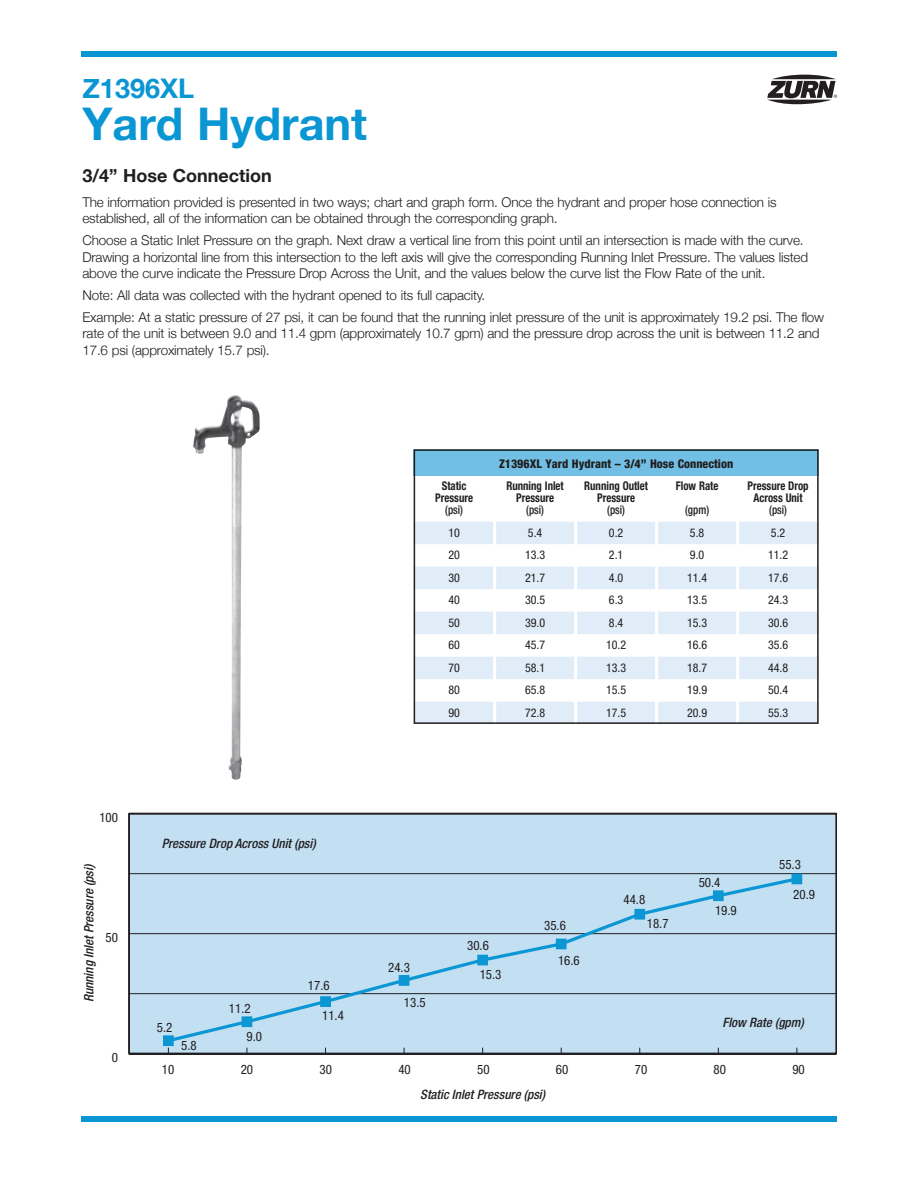
<style>
.page{position:relative;width:918px;height:1188px;background:#fff}
.page>*{position:absolute;margin:0;border:0;box-sizing:border-box;transform-origin:0 0}
.t1{font:700 45px "Helvetica Neue";color:#0a96d3}
.t2{font:700 27px "Helvetica Neue";color:#0a96d3}
.t3{font:700 18px "Helvetica Neue";color:#201e1e}
.t4{font:300 13.5px/16.2px "Helvetica Neue";letter-spacing:-.015em;color:#201e1e}
.t5{font:condensed 12.9px "Helvetica Neue";color:#221e1f}
.t6{font:italic 500 condensed 12.9px "Helvetica Neue";color:#221e1f}
.t7{font:condensed 12px "Helvetica Neue";color:#201e1e}
.t8{font:700 condensed 12px "Helvetica Neue";color:#201e1e;scale:.9 1}
.t9{font:800 condensed 12px "Helvetica Neue";color:#201e1e}
.t10{font:500 condensed 12px "Helvetica Neue";color:#201e1e;scale:.9 1}
</style>
<div class="page">
<div style="left:81px;top:1116px;width:756px;height:6px;background:#0a96d3"></div>
<div style="left:81px;top:51px;width:756px;height:6px;background:#0a96d3"></div>
<div style="left:414px;top:449px;width:405px;height:27px;background:#72bfe5"></div>
<div style="left:414px;top:522px;width:405px;height:22px;background:#e0edf9"></div>
<div style="left:414px;top:567px;width:405px;height:22px;background:#e0edf9"></div>
<div style="left:414px;top:612px;width:405px;height:22px;background:#e0edf9"></div>
<div style="left:414px;top:657px;width:405px;height:22px;background:#e0edf9"></div>
<div style="left:414px;top:702px;width:405px;height:22px;background:#e0edf9"></div>
<hr style="left:493px;top:479px;width:3px;height:249px;background:#fff">
<hr style="left:574px;top:479px;width:3px;height:249px;background:#fff">
<hr style="left:655px;top:479px;width:3px;height:249px;background:#fff">
<hr style="left:736px;top:479px;width:3px;height:249px;background:#fff">
<div style="left:414px;top:449px;width:405px;height:275px;border:2px solid #201e1e"></div>
<img style="left:193px;top:395px;width:67px;height:385px">
<div style="left:128px;top:812px;width:709px;height:243px;background:#c3e0f3"></div>
<hr style="left:128px;top:814px;width:2px;height:240px;background:#231f20">
<hr style="left:129px;top:1053px;width:707px;height:1px;background:#231f20">
<hr style="left:129px;top:933px;width:707px;height:1px;background:#231f20">
<hr style="left:129px;top:813px;width:707px;height:1px;background:#231f20">
<hr style="left:129px;top:993px;width:707px;height:1px;background:#231f20">
<hr style="left:129px;top:873px;width:707px;height:1px;background:#231f20">
<div style="left:164px;top:875px;width:637px;height:178px;background:#c3e0f3"></div>
<div style="left:164px;top:1036px;width:9px;height:10px;background:#0c97d4"></div>
<div style="left:163px;top:1035px;width:11px;height:11px;border:1px solid #0c97d4"></div>
<div style="left:242px;top:1017px;width:10px;height:10px;background:#0c97d4"></div>
<div style="left:242px;top:1016px;width:10px;height:11px;border:1px solid #0c97d4"></div>
<div style="left:321px;top:997px;width:9px;height:9px;background:#0c97d4"></div>
<div style="left:320px;top:996px;width:11px;height:11px;border:1px solid #0c97d4"></div>
<div style="left:399px;top:976px;width:10px;height:9px;background:#0c97d4"></div>
<div style="left:399px;top:975px;width:10px;height:11px;border:1px solid #0c97d4"></div>
<div style="left:478px;top:955px;width:10px;height:10px;background:#0c97d4"></div>
<div style="left:477px;top:955px;width:11px;height:10px;border:1px solid #0c97d4"></div>
<div style="left:556px;top:939px;width:10px;height:10px;background:#0c97d4"></div>
<div style="left:635px;top:909px;width:10px;height:10px;background:#0c97d4"></div>
<div style="left:634px;top:909px;width:11px;height:10px;border:1px solid #0c97d4"></div>
<div style="left:713px;top:891px;width:10px;height:10px;background:#0c97d4"></div>
<div style="left:713px;top:890px;width:11px;height:11px;border:1px solid #0c97d4"></div>
<div style="left:792px;top:874px;width:10px;height:10px;background:#0c97d4"></div>
<svg style="left:767px;top:75px;width:70px;height:29px"></svg>
<h2 class="t2" style="left:83px;top:71px;width:113px">Z1396XL</h2>
<h1 class="t1" style="left:83px;top:96px;width:286px">Yard Hydrant</h1>
<h3 class="t3" style="left:83px;top:164px;width:191px">3/4” Hose Connection</h3>
<p class="t4" style="left:83px;top:194px;width:695px">The information provided is presented in two ways; chart and graph form. Once the hydrant and proper hose connection is established, all of the information can be obtained through the corresponding graph.</p>
<p class="t4" style="left:83px;top:232px;width:727px">Choose a Static Inlet Pressure on the graph. Next draw a vertical line from this point until an intersection is made with the curve.<br>Drawing a horizontal line from this intersection to the left axis will give the corresponding Running Inlet Pressure. The values listed above the curve indicate the Pressure Drop Across the Unit, and the values below the curve list the Flow Rate of the unit.</p>
<p class="t4" style="left:83px;top:284px;width:743px;line-height:22.2px">Note: All data was collected with the hydrant opened to its full capacity.<br>Example: At a static pressure of 27 psi, it can be found that the running inlet pressure of the unit is approximately 19.2 psi. The flow</p>
<p class="t4" style="left:83px;top:325px;width:739px">rate of the unit is between 9.0 and 11.4 gpm (approximately 10.7 gpm) and the pressure drop across the unit is between 11.2 and<br>17.6 psi (approximately 15.7 psi).</p>
<p class="t9" style="left:499px;top:460px;width:236px">Z1396XL Yard Hydrant – 3/4” Hose Connection</p>
<p class="t5" style="left:99px;top:813px;width:20px">100</p>
<p class="t6" style="left:84px;top:1002px;width:139px;rotate:-90deg">Running Inlet Pressure (psi)</p>
<p class="t5" style="left:106px;top:933px;width:14px">50</p>
<p class="t5" style="left:112px;top:1053px;width:8px">0</p>
<p class="t8" style="left:442px;top:482px;width:29px">Static</p>
<p class="t8" style="left:506px;top:482px;width:65px">Running Inlet</p>
<p class="t8" style="left:584px;top:482px;width:72px">Running Outlet</p>
<p class="t8" style="left:676px;top:482px;width:49px">Flow Rate</p>
<p class="t8" style="left:748px;top:482px;width:69px">Pressure Drop</p>
<p class="t8" style="left:435px;top:494px;width:43px">Pressure</p>
<p class="t8" style="left:516px;top:494px;width:43px">Pressure</p>
<p class="t8" style="left:597px;top:494px;width:43px">Pressure</p>
<p class="t8" style="left:754px;top:494px;width:56px">Across Unit</p>
<p class="t10" style="left:445px;top:506px;width:21px">(psi)</p>
<p class="t10" style="left:526px;top:506px;width:21px">(psi)</p>
<p class="t10" style="left:607px;top:506px;width:21px">(psi)</p>
<p class="t10" style="left:685px;top:506px;width:28px">(gpm)</p>
<p class="t10" style="left:769px;top:506px;width:21px">(psi)</p>
<p class="t7" style="left:448px;top:528px;width:13px">10</p>
<p class="t7" style="left:528px;top:528px;width:16px">5.4</p>
<p class="t7" style="left:609px;top:528px;width:16px">0.2</p>
<p class="t7" style="left:690px;top:528px;width:16px">5.8</p>
<p class="t7" style="left:771px;top:528px;width:16px">5.2</p>
<p class="t7" style="left:448px;top:551px;width:13px">20</p>
<p class="t7" style="left:525px;top:551px;width:22px">13.3</p>
<p class="t7" style="left:609px;top:551px;width:16px">2.1</p>
<p class="t7" style="left:690px;top:551px;width:16px">9.0</p>
<p class="t7" style="left:768px;top:551px;width:22px">11.2</p>
<p class="t7" style="left:448px;top:573px;width:13px">30</p>
<p class="t7" style="left:525px;top:573px;width:22px">21.7</p>
<p class="t7" style="left:609px;top:573px;width:16px">4.0</p>
<p class="t7" style="left:687px;top:573px;width:22px">11.4</p>
<p class="t7" style="left:768px;top:573px;width:22px">17.6</p>
<p class="t7" style="left:448px;top:596px;width:13px">40</p>
<p class="t7" style="left:525px;top:596px;width:22px">30.5</p>
<p class="t7" style="left:609px;top:596px;width:16px">6.3</p>
<p class="t7" style="left:687px;top:596px;width:22px">13.5</p>
<p class="t7" style="left:768px;top:596px;width:22px">24.3</p>
<p class="t7" style="left:448px;top:618px;width:13px">50</p>
<p class="t7" style="left:525px;top:618px;width:22px">39.0</p>
<p class="t7" style="left:609px;top:618px;width:16px">8.4</p>
<p class="t7" style="left:687px;top:618px;width:22px">15.3</p>
<p class="t7" style="left:768px;top:618px;width:22px">30.6</p>
<p class="t7" style="left:448px;top:641px;width:13px">60</p>
<p class="t7" style="left:525px;top:641px;width:22px">45.7</p>
<p class="t7" style="left:606px;top:641px;width:22px">10.2</p>
<p class="t7" style="left:687px;top:641px;width:22px">16.6</p>
<p class="t7" style="left:768px;top:641px;width:22px">35.6</p>
<p class="t7" style="left:448px;top:663px;width:13px">70</p>
<p class="t7" style="left:525px;top:663px;width:22px">58.1</p>
<p class="t7" style="left:606px;top:663px;width:22px">13.3</p>
<p class="t7" style="left:687px;top:663px;width:22px">18.7</p>
<p class="t7" style="left:768px;top:663px;width:22px">44.8</p>
<p class="t7" style="left:448px;top:686px;width:13px">80</p>
<p class="t7" style="left:525px;top:686px;width:22px">65.8</p>
<p class="t7" style="left:606px;top:686px;width:22px">15.5</p>
<p class="t7" style="left:687px;top:686px;width:22px">19.9</p>
<p class="t7" style="left:768px;top:686px;width:22px">50.4</p>
<p class="t7" style="left:448px;top:708px;width:13px">90</p>
<p class="t7" style="left:525px;top:708px;width:22px">72.8</p>
<p class="t7" style="left:606px;top:708px;width:22px">17.5</p>
<p class="t7" style="left:687px;top:708px;width:22px">20.9</p>
<p class="t7" style="left:768px;top:708px;width:22px">55.3</p>
<p class="t6" style="left:162px;top:839px;width:156px">Pressure Drop Across Unit (psi)</p>
<p class="t5" style="left:157px;top:1023px;width:17px">5.2</p>
<p class="t5" style="left:181px;top:1040px;width:17px">5.8</p>
<p class="t5" style="left:229px;top:1004px;width:23px">11.2</p>
<p class="t5" style="left:246px;top:1032px;width:17px">9.0</p>
<p class="t5" style="left:308px;top:981px;width:23px">17.6</p>
<p class="t5" style="left:322px;top:1011px;width:23px">11.4</p>
<p class="t5" style="left:388px;top:962px;width:23px">24.3</p>
<p class="t5" style="left:404px;top:997px;width:23px">13.5</p>
<p class="t5" style="left:467px;top:940px;width:23px">30.6</p>
<p class="t5" style="left:480px;top:970px;width:23px">15.3</p>
<p class="t5" style="left:544px;top:921px;width:23px">35.6</p>
<p class="t5" style="left:558px;top:956px;width:23px">16.6</p>
<p class="t5" style="left:624px;top:895px;width:23px">44.8</p>
<p class="t5" style="left:647px;top:918px;width:23px">18.7</p>
<p class="t5" style="left:699px;top:877px;width:23px">50.4</p>
<p class="t5" style="left:715px;top:906px;width:23px">19.9</p>
<p class="t5" style="left:779px;top:860px;width:23px">55.3</p>
<p class="t5" style="left:793px;top:890px;width:23px">20.9</p>
<p class="t6" style="left:722px;top:1018px;width:83px">Flow Rate (gpm)</p>
<p class="t5" style="left:162px;top:1064px;width:14px">10</p>
<p class="t5" style="left:241px;top:1064px;width:14px">20</p>
<p class="t5" style="left:320px;top:1064px;width:14px">30</p>
<p class="t5" style="left:398px;top:1064px;width:14px">40</p>
<p class="t5" style="left:477px;top:1064px;width:14px">50</p>
<p class="t5" style="left:556px;top:1064px;width:14px">60</p>
<p class="t5" style="left:635px;top:1064px;width:14px">70</p>
<p class="t5" style="left:714px;top:1064px;width:14px">80</p>
<p class="t5" style="left:792px;top:1064px;width:14px">90</p>
<p class="t6" style="left:420px;top:1090px;width:126px">Static Inlet Pressure (psi)</p>
</div>
